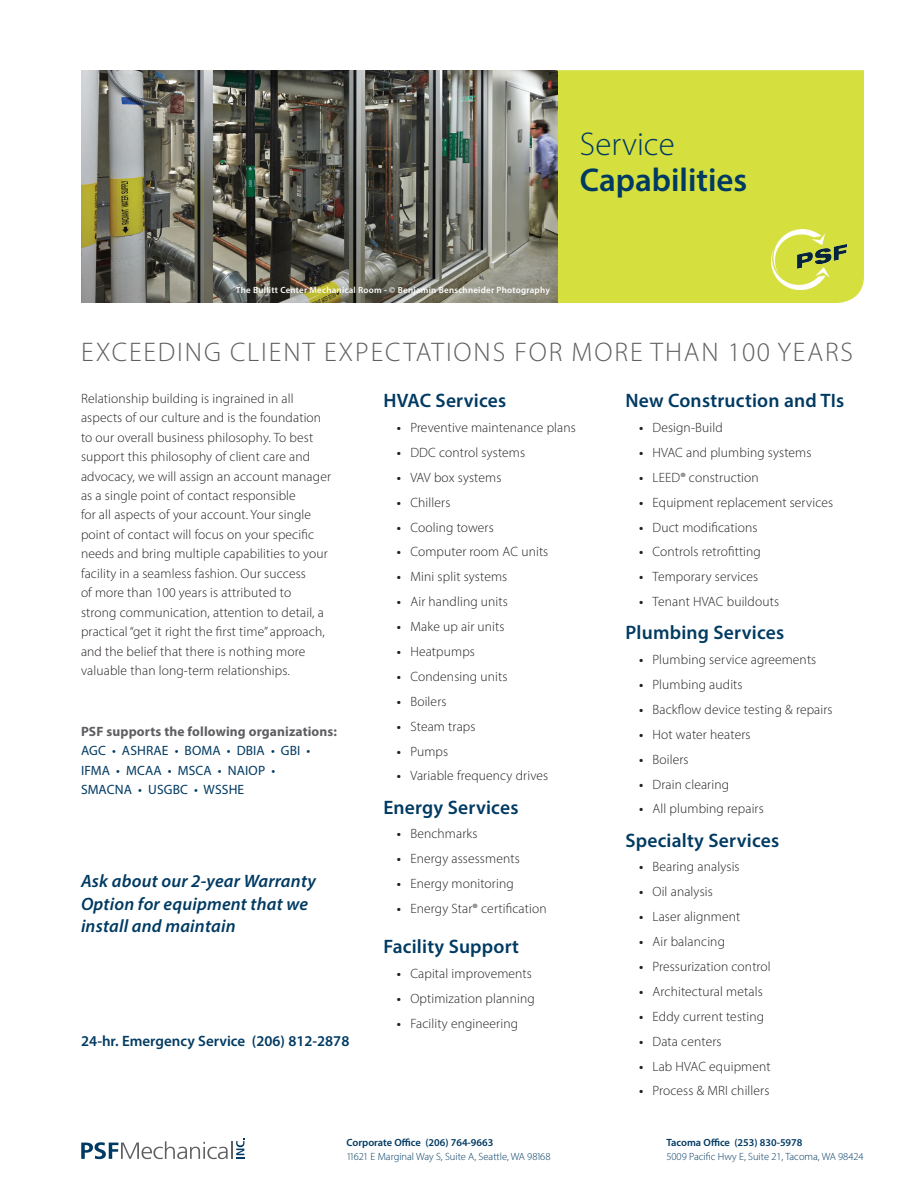
<style>
.page{position:relative;width:918px;height:1188px;background:#fff}
.page>*{position:absolute;margin:0;border:0;box-sizing:border-box;transform-origin:0 0}
.t1{font:600 33px "Myriad Pro";color:#003a62}
.t2{font:300 33px "Myriad Pro";color:#003a62}
.t3{font:300 27px "Myriad Pro";letter-spacing:.07em;color:#5f5f62}
.t4{font:600 19.5px "Myriad Pro";letter-spacing:.01em;color:#003a62}
.t5{font:italic 600 18px/22.5px "Myriad Pro";letter-spacing:.01em;color:#003a62}
.t6{font:600 15px "Myriad Pro";color:#003a62}
.t7{font:300 13.5px/19.5px "Myriad Pro";letter-spacing:.01em;color:#231f20}
.t8{font:13.5px/19.5px "Myriad Pro";letter-spacing:.01em;color:#003a62}
.t9{font:700 13.5px "Myriad Pro";letter-spacing:.01em;color:#5f5f62}
.t10{font:300 10.5px "Myriad Pro";color:#003a62}
.t11{font:600 10.5px "Myriad Pro";color:#003a62}
.t12{font:600 9px "Myriad Pro";letter-spacing:.025em;color:#fff}
.s1{font-weight:600}
</style>
<div class="page">
<div style="left:557px;top:70px;width:307px;height:233px;background:#d5df3e"></div>
<img style="left:81px;top:70px;width:476px;height:233px">
<svg style="left:81px;top:1138px;width:163px;height:21px"></svg>
<img style="left:771px;top:229px;width:75px;height:61px">
<h1 class="t2" style="left:580px;top:125px;width:96px">Service</h1>
<h1 class="t1" style="left:580px;top:159px;width:169px">Capabilities</h1>
<p class="t12" style="left:236px;top:284px;width:315px">The Bullitt Center Mechanical Room - © Benjamin Benschneider Photography</p>
<h2 class="t3" style="left:81px;top:336px;width:773px">EXCEEDING CLIENT EXPECTATIONS FOR MORE THAN 100 YEARS</h2>
<h3 class="t4" style="left:383px;top:388px;width:124px">HVAC Services</h3>
<p class="t7" style="left:397px;top:418px;width:181px"><span class="s1">•</span> Preventive maintenance plans</p>
<p class="t7" style="left:397px;top:442px;width:130px"><span class="s1">•</span> DDC control systems</p>
<p class="t7" style="left:397px;top:467px;width:106px"><span class="s1">•</span> VAV box systems</p>
<p class="t7" style="left:397px;top:492px;width:55px"><span class="s1">•</span> Chillers</p>
<p class="t7" style="left:397px;top:517px;width:98px"><span class="s1">•</span> Cooling towers</p>
<p class="t7" style="left:397px;top:542px;width:153px"><span class="s1">•</span> Computer room AC units</p>
<p class="t7" style="left:397px;top:567px;width:112px"><span class="s1">•</span> Mini split systems</p>
<p class="t7" style="left:397px;top:592px;width:113px"><span class="s1">•</span> Air handling units</p>
<p class="t7" style="left:397px;top:617px;width:109px"><span class="s1">•</span> Make up air units</p>
<p class="t7" style="left:397px;top:642px;width:80px"><span class="s1">•</span> Heatpumps</p>
<p class="t7" style="left:397px;top:666px;width:112px"><span class="s1">•</span> Condensing units</p>
<p class="t7" style="left:397px;top:691px;width:51px"><span class="s1">•</span> Boilers</p>
<p class="t7" style="left:397px;top:716px;width:80px"><span class="s1">•</span> Steam traps</p>
<p class="t7" style="left:397px;top:741px;width:53px"><span class="s1">•</span> Pumps</p>
<p class="t7" style="left:397px;top:766px;width:153px"><span class="s1">•</span> Variable frequency drives</p>
<h3 class="t4" style="left:383px;top:795px;width:137px">Energy Services</h3>
<p class="t7" style="left:397px;top:824px;width:82px"><span class="s1">•</span> Benchmarks</p>
<p class="t7" style="left:397px;top:849px;width:124px"><span class="s1">•</span> Energy assessments</p>
<p class="t7" style="left:397px;top:874px;width:118px"><span class="s1">•</span> Energy monitoring</p>
<p class="t7" style="left:397px;top:899px;width:151px"><span class="s1">•</span> Energy Star® certification</p>
<h3 class="t4" style="left:383px;top:934px;width:137px">Facility Support</h3>
<p class="t7" style="left:397px;top:963px;width:137px"><span class="s1">•</span> Capital improvements</p>
<p class="t7" style="left:397px;top:988px;width:139px"><span class="s1">•</span> Optimization planning</p>
<p class="t7" style="left:397px;top:1013px;width:123px"><span class="s1">•</span> Facility engineering</p>
<p class="t7" style="left:81px;top:388px;width:252px">Relationship building is ingrained in all aspects of our culture and is the foundation to our overall business philosophy. To best support this philosophy of client care and advocacy, we will assign an account manager as a single point of contact responsible<br>for all aspects of your account. Your single point of contact will focus on your specific needs and bring multiple capabilities to your facility in a seamless fashion. Our success<br>of more than 100 years is attributed to<br>strong communication, attention to detail, a practical “get it right the first time” approach, and the belief that there is nothing more valuable than long-term relationships.</p>
<h3 class="t4" style="left:626px;top:388px;width:220px">New Construction and TIs</h3>
<p class="t7" style="left:639px;top:418px;width:85px"><span class="s1">•</span> Design-Build</p>
<p class="t7" style="left:639px;top:442px;width:174px"><span class="s1">•</span> HVAC and plumbing systems</p>
<p class="t7" style="left:639px;top:467px;width:121px"><span class="s1">•</span> LEED® construction</p>
<p class="t7" style="left:639px;top:492px;width:196px"><span class="s1">•</span> Equipment replacement services</p>
<p class="t7" style="left:639px;top:517px;width:120px"><span class="s1">•</span> Duct modifications</p>
<p class="t7" style="left:639px;top:542px;width:123px"><span class="s1">•</span> Controls retrofitting</p>
<p class="t7" style="left:639px;top:567px;width:121px"><span class="s1">•</span> Temporary services</p>
<p class="t7" style="left:639px;top:592px;width:142px"><span class="s1">•</span> Tenant HVAC buildouts</p>
<h3 class="t4" style="left:626px;top:620px;width:160px">Plumbing Services</h3>
<p class="t7" style="left:639px;top:650px;width:179px"><span class="s1">•</span> Plumbing service agreements</p>
<p class="t7" style="left:639px;top:675px;width:105px"><span class="s1">•</span> Plumbing audits</p>
<p class="t7" style="left:639px;top:700px;width:195px"><span class="s1">•</span> Backflow device testing &amp; repairs</p>
<p class="t7" style="left:639px;top:724px;width:113px"><span class="s1">•</span> Hot water heaters</p>
<p class="t7" style="left:639px;top:749px;width:51px"><span class="s1">•</span> Boilers</p>
<p class="t7" style="left:639px;top:774px;width:92px"><span class="s1">•</span> Drain clearing</p>
<p class="t7" style="left:639px;top:799px;width:126px"><span class="s1">•</span> All plumbing repairs</p>
<h3 class="t4" style="left:626px;top:828px;width:155px">Specialty Services</h3>
<p class="t7" style="left:639px;top:857px;width:102px"><span class="s1">•</span> Bearing analysis</p>
<p class="t7" style="left:639px;top:882px;width:75px"><span class="s1">•</span> Oil analysis</p>
<p class="t7" style="left:639px;top:907px;width:103px"><span class="s1">•</span> Laser alignment</p>
<p class="t7" style="left:639px;top:932px;width:88px"><span class="s1">•</span> Air balancing</p>
<p class="t7" style="left:639px;top:957px;width:133px"><span class="s1">•</span> Pressurization control</p>
<p class="t7" style="left:639px;top:982px;width:125px"><span class="s1">•</span> Architectural metals</p>
<p class="t7" style="left:639px;top:1006px;width:127px"><span class="s1">•</span> Eddy current testing</p>
<p class="t7" style="left:639px;top:1031px;width:84px"><span class="s1">•</span> Data centers</p>
<p class="t7" style="left:639px;top:1056px;width:133px"><span class="s1">•</span> Lab HVAC equipment</p>
<p class="t7" style="left:639px;top:1081px;width:132px"><span class="s1">•</span> Process &amp; MRI chillers</p>
<p class="t9" style="left:81px;top:722px;width:258px">PSF supports the following organizations:</p>
<p class="t8" style="left:81px;top:741px;width:231px">AGC • ASHRAE • BOMA • DBIA • GBI •<br>IFMA • MCAA • MSCA • NAIOP •<br>SMACNA • USGBC • WSSHE</p>
<h3 class="t5" style="left:81px;top:870px;width:236px">Ask about our 2-year Warranty<br>Option for equipment that we install and maintain</h3>
<p class="t6" style="left:81px;top:1031px;width:270px">24-hr. Emergency Service (206) 812-2878</p>
<p class="t11" style="left:347px;top:1136px;width:148px">Corporate Office (206) 764-9663</p>
<p class="t10" style="left:347px;top:1150px;width:205px">11621 E Marginal Way S, Suite A, Seattle, WA 98168</p>
<p class="t11" style="left:666px;top:1136px;width:138px">Tacoma Office (253) 830-5978</p>
<p class="t10" style="left:666px;top:1150px;width:199px">5009 Pacific Hwy E, Suite 21, Tacoma, WA 98424</p>
</div>
